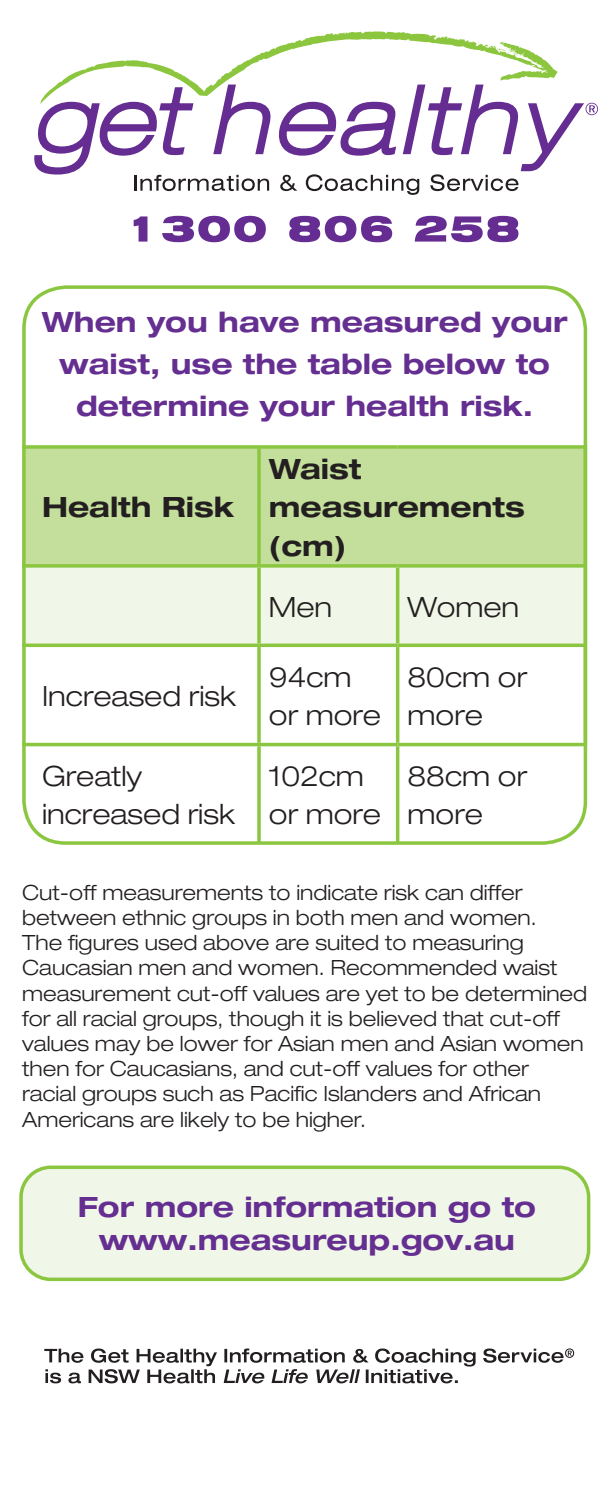
<style>
.page{position:relative;width:612px;height:1510px;background:#fff}
.page>*{position:absolute;margin:0;border:0;box-sizing:border-box;transform-origin:0 0}
.t1{font:700 expanded 28px/42px "Helvetica Neue";color:#652f91;text-align:center}
.t2{font:300 expanded 28px/38.5px "Helvetica Neue";color:#231f20}
.t3{font:700 expanded 28px/38.5px "Helvetica Neue";color:#231f20}
.t4{font:300 expanded 21px/25.2px "Helvetica Neue";color:#231f20}
</style>
<div class="page">
<div style="left:21px;top:1167px;width:567px;height:112px;background:#f1f7e8;border-radius:30px"></div>
<div style="left:19px;top:1165px;width:571px;height:115px;border:4px solid #8bc640;border-radius:30px"></div>
<div style="left:27px;top:448px;width:555px;height:116px;background:#c4df9b"></div>
<div style="left:27px;top:567px;width:555px;height:76px;background:#f1f7e8"></div>
<svg style="left:27px;top:746px;width:558px;height:97px"></svg>
<svg style="left:257px;top:567px;width:4px;height:76px"></svg>
<svg style="left:395px;top:567px;width:4px;height:76px"></svg>
<svg style="left:27px;top:643px;width:232px;height:4px"></svg>
<svg style="left:259px;top:643px;width:138px;height:4px"></svg>
<svg style="left:257px;top:647px;width:4px;height:95px"></svg>
<svg style="left:397px;top:643px;width:185px;height:4px"></svg>
<svg style="left:395px;top:647px;width:4px;height:95px"></svg>
<hr style="left:22px;top:445px;width:237px;height:3px;background:#8bc640">
<hr style="left:259px;top:445px;width:138px;height:3px;background:#8bc640">
<svg style="left:257px;top:448px;width:4px;height:116px"></svg>
<hr style="left:397px;top:445px;width:190px;height:3px;background:#8bc640">
<hr style="left:22px;top:564px;width:237px;height:3px;background:#8bc640">
<hr style="left:259px;top:564px;width:138px;height:3px;background:#8bc640">
<hr style="left:397px;top:564px;width:190px;height:3px;background:#8bc640">
<svg style="left:27px;top:742px;width:232px;height:4px"></svg>
<svg style="left:259px;top:742px;width:138px;height:4px"></svg>
<svg style="left:257px;top:746px;width:4px;height:93px"></svg>
<svg style="left:397px;top:742px;width:185px;height:4px"></svg>
<svg style="left:395px;top:746px;width:4px;height:93px"></svg>
<div style="left:22px;top:285px;width:565px;height:559px;border:4px solid #8bc640;border-radius:42px"></div>
<svg style="left:305px;top:31px;width:149px;height:8px"></svg>
<svg style="left:134px;top:216px;width:13px;height:25px"></svg>
<svg style="left:162px;top:216px;width:104px;height:26px"></svg>
<svg style="left:289px;top:216px;width:103px;height:26px"></svg>
<svg style="left:414px;top:216px;width:104px;height:26px"></svg>
<svg style="left:34px;top:39px;width:563px;height:156px"></svg>
<svg style="left:44px;top:1348px;width:530px;height:35px"></svg>
<h1 class="t1" style="left:42px;top:300px;width:527px">When you have measured your waist, use the table below to determine your health risk.</h1>
<h1 class="t3" style="left:42px;top:487px;width:193px">Health Risk</h1>
<h1 class="t2" style="left:42px;top:676px;width:195px">Increased risk</h1>
<h1 class="t3" style="left:269px;top:449px;width:257px">Waist measurements (cm)</h1>
<h1 class="t2" style="left:269px;top:587px;width:65px">Men</h1>
<h1 class="t2" style="left:407px;top:587px;width:113px">Women</h1>
<h1 class="t2" style="left:269px;top:657px;width:114px">94cm or more</h1>
<h1 class="t2" style="left:407px;top:657px;width:121px">80cm or more</h1>
<h1 class="t2" style="left:42px;top:756px;width:194px">Greatly increased risk</h1>
<h1 class="t2" style="left:269px;top:756px;width:114px">102cm or more</h1>
<h1 class="t2" style="left:407px;top:756px;width:121px">88cm or more</h1>
<p class="t4" style="left:22px;top:879px;width:566px">Cut-off measurements to indicate risk can differ between ethnic groups in both men and women.<br>The figures used above are suited to measuring Caucasian men and women. Recommended waist measurement cut-off values are yet to be determined for all racial groups, though it is believed that cut-off values may be lower for Asian men and Asian women then for Caucasians, and cut-off values for other racial groups such as Pacific Islanders and African Americans are likely to be higher.</p>
<h1 class="t1" style="left:78px;top:1188px;width:459px;line-height:33.6px">For more information go to www.measureup.gov.au</h1>
</div>
